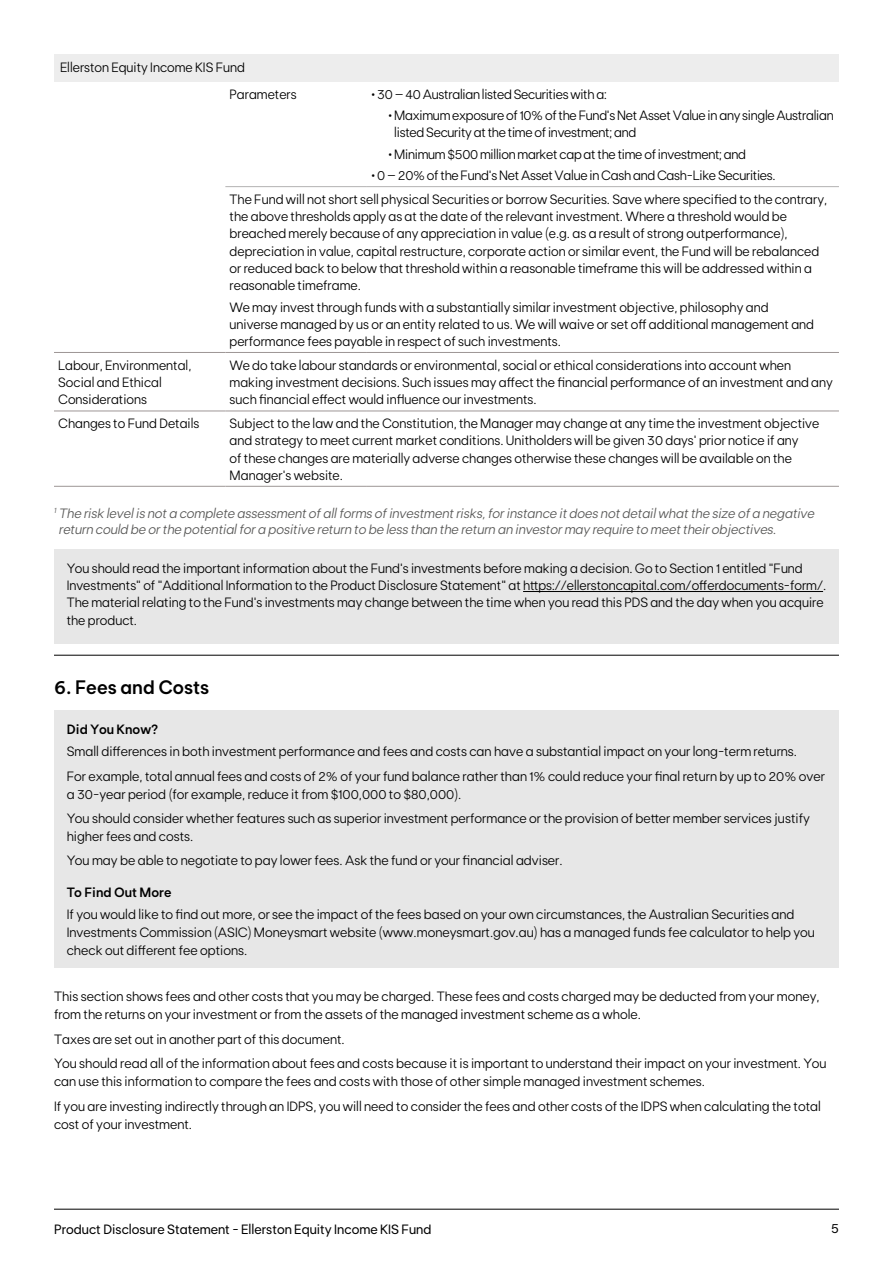
<style>
.page{position:relative;width:893px;height:1263px;background:#fff}
.page>*{position:absolute;margin:0;border:0;box-sizing:border-box;transform-origin:0 0}
.t1{font:600 19.5px "FT Polar";color:#000}
.t2{font:13.5px/17.2px "FT Polar";color:#000}
.t3{font:italic 13.5px/16.5px "FT Polar";color:#575756}
.t4{font:13.5px/17.2px "FT Polar";letter-spacing:-.02em;color:#000}
.t5{font:13.5px "FT Polar";color:#000}
.t6{font:600 13.5px "FT Polar";color:#000}
</style>
<div class="page">
<hr style="left:54px;top:1209px;width:785px;height:1px;background:#000">
<hr style="left:54px;top:655px;width:785px;height:1px;background:#000">
<div style="left:54px;top:54px;width:785px;height:27px;background:#ededed"></div>
<hr style="left:54px;top:352px;width:171px;height:1px;background:#9d9695">
<hr style="left:54px;top:411px;width:171px;height:1px;background:#9d9695">
<hr style="left:54px;top:486px;width:171px;height:1px;background:#9d9695">
<hr style="left:225px;top:352px;width:142px;height:1px;background:#9d9695">
<hr style="left:367px;top:352px;width:472px;height:1px;background:#9d9695">
<hr style="left:225px;top:411px;width:142px;height:1px;background:#9d9695">
<hr style="left:367px;top:411px;width:472px;height:1px;background:#9d9695">
<hr style="left:225px;top:486px;width:142px;height:1px;background:#9d9695">
<hr style="left:367px;top:486px;width:472px;height:1px;background:#9d9695">
<hr style="left:225px;top:186px;width:142px;height:1px;background:#b3b2b2">
<hr style="left:367px;top:186px;width:472px;height:1px;background:#b3b2b2">
<div style="left:54px;top:549px;width:785px;height:95px;background:#e7e7e7"></div>
<hr style="left:523px;top:591px;width:300px;height:1px;background:#000">
<div style="left:54px;top:710px;width:785px;height:258px;background:#e7e7e7"></div>
<p class="t2" style="left:230px;top:54px;width:69px;line-height:26.5px;text-indent:-170px">Ellerston Equity Income KIS Fund<br>Parameters</p>
<p class="t4" style="left:371px;top:85px;width:237px">• 30 – 40 Australian listed Securities with a:</p>
<p class="t4" style="left:394px;top:106px;width:441px;text-indent:-6px">• Maximum exposure of 10% of the Fund’s Net Asset Value in any single Australian listed Security at the time of investment; and</p>
<p class="t4" style="left:388px;top:145px;width:359px">• Minimum $500 million market cap at the time of investment; and</p>
<p class="t2" style="left:230px;top:164px;width:599px;line-height:23.5px;text-indent:142px">• 0 – 20% of the Fund’s Net Asset Value in Cash and Cash-Like Securities.<br>The Fund will not short sell physical Securities or borrow Securities. Save where specified to the contrary,</p>
<p class="t2" style="left:230px;top:207px;width:591px">the above thresholds apply as at the date of the relevant investment. Where a threshold would be breached merely because of any appreciation in value (e.g. as a result of strong outperformance), depreciation in value, capital restructure, corporate action or similar event, the Fund will be rebalanced or reduced back to below that threshold within a reasonable timeframe this will be addressed within a reasonable timeframe.</p>
<p class="t2" style="left:230px;top:298px;width:586px">We may invest through funds with a substantially similar investment objective, philosophy and universe managed by us or an entity related to us. We will waive or set off additional management and performance fees payable in respect of such investments.</p>
<p class="t2" style="left:58px;top:356px;width:135px">Labour, Environmental,<br>Social and Ethical<br>Considerations</p>
<p class="t2" style="left:230px;top:356px;width:605px">We do take labour standards or environmental, social or ethical considerations into account when making investment decisions. Such issues may affect the financial performance of an investment and any such financial effect would influence our investments.</p>
<p class="t2" style="left:58px;top:415px;width:143px">Changes to Fund Details</p>
<p class="t2" style="left:230px;top:415px;width:591px">Subject to the law and the Constitution, the Manager may change at any time the investment objective and strategy to meet current market conditions. Unitholders will be given 30 days’ prior notice if any<br>of these changes are materially adverse changes otherwise these changes will be available on the Manager’s website.</p>
<p class="t3" style="left:59px;top:505px;width:757px;text-indent:-5px"><sup>1</sup> The risk level is not a complete assessment of all forms of investment risks, for instance it does not detail what the size of a negative return could be or the potential for a positive return to be less than the return an investor may require to meet their objectives.</p>
<p class="t2" style="left:67px;top:559px;width:761px">You should read the important information about the Fund’s investments before making a decision. Go to Section 1 entitled “Fund Investments” of “Additional Information to the Product Disclosure Statement” at https://ellerstoncapital.com/offerdocuments-form/.<br>The material relating to the Fund’s investments may change between the time when you read this PDS and the day when you acquire the product.</p>
<h1 class="t1" style="left:54px;top:674px;width:157px">6. Fees and Costs</h1>
<p class="t6" style="left:67px;top:721px;width:93px">Did You Know?</p>
<p class="t2" style="left:67px;top:739px;width:760px;line-height:24.5px">Small differences in both investment performance and fees and costs can have a substantial impact on your long-term returns.<br>For example, total annual fees and costs of 2% of your fund balance rather than 1% could reduce your final return by up to 20% over</p>
<p class="t2" style="left:67px;top:781px;width:745px;line-height:24.5px">a 30-year period (for example, reduce it from $100,000 to $80,000).<br>You should consider whether features such as superior investment performance or the provision of better member services justify</p>
<p class="t2" style="left:67px;top:824px;width:497px;line-height:24.5px">higher fees and costs.<br>You may be able to negotiate to pay lower fees. Ask the fund or your financial adviser.</p>
<p class="t6" style="left:67px;top:883px;width:106px">To Find Out More</p>
<p class="t2" style="left:67px;top:905px;width:750px;line-height:18px">If you would like to find out more, or see the impact of the fees based on your own circumstances, the Australian Securities and<br>Investments Commission (ASIC) Moneysmart website (www.moneysmart.gov.au) has a managed funds fee calculator to help you check out different fee options.</p>
<p class="t2" style="left:54px;top:987px;width:767px;line-height:18px">This section shows fees and other costs that you may be charged. These fees and costs charged may be deducted from your money, from the returns on your investment or from the assets of the managed investment scheme as a whole.</p>
<p class="t2" style="left:54px;top:1026px;width:774px;line-height:24.5px">Taxes are set out in another part of this document.<br>You should read all of the information about fees and costs because it is important to understand their impact on your investment. You</p>
<p class="t2" style="left:54px;top:1069px;width:768px;line-height:24.5px">can use this information to compare the fees and costs with those of other simple managed investment schemes.<br>If you are investing indirectly through an IDPS, you will need to consider the fees and other costs of the IDPS when calculating the total</p>
<p class="t2" style="left:54px;top:1115px;width:140px">cost of your investment.</p>
<p class="t5" style="left:54px;top:1221px;width:379px">Product Disclosure Statement - Ellerston Equity Income KIS Fund</p>
<p class="t5" style="left:831px;top:1220px;width:9px">5</p>
</div>
